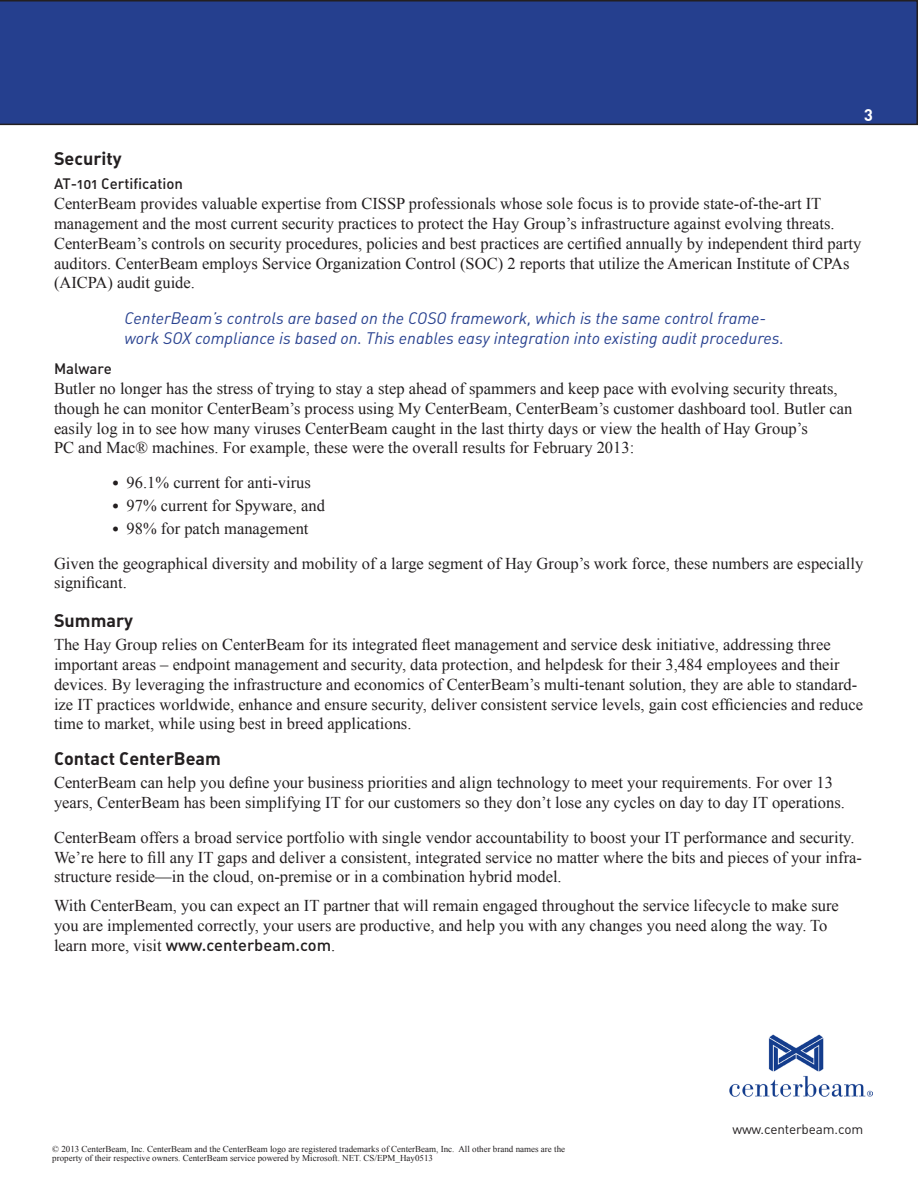
<style>
.page{position:relative;width:918px;height:1188px;background:#fff}
.page>*{position:absolute;margin:0;border:0;box-sizing:border-box;transform-origin:0 0}
.t1{font:18px "DIN Bold Alternate";color:#231f20}
.t2{font:16.5px/19.8px "Times New Roman";color:#231f20}
.t3{font:16.5px/19.8px "DIN Regular Italic Alt";color:#294290}
.t4{font:16.5px "DIN Bold Alternate";color:#fff}
.t5{font:15px "DIN Medium Alternate";color:#231f20}
.t6{font:13.5px "DIN";letter-spacing:-.01em;color:#231f20}
.t7{font:9px "Times New Roman";color:#231f20}
.s1{font-family:"DIN Medium Alternate";font-size:15px}
.s2{font-family:"DIN Medium Alternate"}
</style>
<div class="page">
<div style="left:0;top:0;width:918px;height:125px;background:#253f8e"></div>
<img style="left:730px;top:1035px;width:143px;height:62px">
<p class="t4" style="left:864px;top:102px;width:10px">3</p>
<p class="t1" style="left:54px;top:147px;width:69px">Security</p>
<p class="t5" style="left:54px;top:174px;width:131px">AT-101 Certification</p>
<p class="t2" style="left:54px;top:193px;width:809px">CenterBeam provides valuable expertise from CISSP professionals whose sole focus is to provide state-of-the-art IT management and the most current security practices to protect the Hay Group’s infrastructure against evolving threats.<br>CenterBeam’s controls on security procedures, policies and best practices are certified annually by independent third party auditors. CenterBeam employs Service Organization Control (SOC) 2 reports that utilize the American Institute of CPAs (AICPA) audit guide.</p>
<p class="t3" style="left:124px;top:308px;width:661px">CenterBeam’s controls are based on the COSO framework, which is the same control frame&shy;work SOX compliance is based on. This enables easy integration into existing audit procedures.</p>
<p class="t5" style="left:54px;top:359px;width:59px">Malware</p>
<p class="t2" style="left:54px;top:378px;width:800px">Butler no longer has the stress of trying to stay a step ahead of spammers and keep pace with evolving security threats, though he can monitor CenterBeam’s process using My CenterBeam, CenterBeam’s customer dashboard tool. Butler can easily log in to see how many viruses CenterBeam caught in the last thirty days or view the health of Hay Group’s<br>PC and Mac® machines. For example, these were the overall results for February 2013:</p>
<p class="t2" style="left:112px;top:472px;width:201px"><span class="s1">•</span> 96.1% current for anti-virus</p>
<p class="t2" style="left:112px;top:495px;width:215px"><span class="s1">•</span> 97% current for Spyware, and</p>
<p class="t2" style="left:112px;top:518px;width:198px"><span class="s1">•</span> 98% for patch management</p>
<p class="t2" style="left:54px;top:553px;width:811px">Given the geographical diversity and mobility of a large segment of Hay Group’s work force, these numbers are especially significant.</p>
<p class="t1" style="left:54px;top:609px;width:81px">Summary</p>
<p class="t2" style="left:54px;top:634px;width:811px">The Hay Group relies on CenterBeam for its integrated fleet management and service desk initiative, addressing three important areas – endpoint management and security, data protection, and helpdesk for their 3,484 employees and their devices. By leveraging the infrastructure and economics of CenterBeam’s multi-tenant solution, they are able to standard&shy;ize IT practices worldwide, enhance and ensure security, deliver consistent service levels, gain cost efficiencies and reduce time to market, while using best in breed applications.</p>
<p class="t1" style="left:54px;top:747px;width:168px">Contact CenterBeam</p>
<p class="t2" style="left:54px;top:772px;width:792px">CenterBeam can help you define your business priorities and align technology to meet your requirements. For over 13 years, CenterBeam has been simplifying IT for our customers so they don’t lose any cycles on day to day IT operations.</p>
<p class="t2" style="left:54px;top:827px;width:809px">CenterBeam offers a broad service portfolio with single vendor accountability to boost your IT performance and security.<br>We’re here to fill any IT gaps and deliver a consistent, integrated service no matter where the bits and pieces of your infra&shy;structure reside—in the cloud, on-premise or in a combination hybrid model.</p>
<p class="t2" style="left:54px;top:895px;width:786px">With CenterBeam, you can expect an IT partner that will remain engaged throughout the service lifecycle to make sure you are implemented correctly, your users are productive, and help you with any changes you need along the way. To learn more, visit <span class="s2">www.centerbeam.com</span>.</p>
<p class="t7" style="left:52px;top:1142px;width:514px">© 2013 CenterBeam, Inc. CenterBeam and the CenterBeam logo are registered trademarks of CenterBeam, Inc. All other brand names are the</p>
<p class="t7" style="left:52px;top:1151px;width:382px">property of their respective owners. CenterBeam service powered by Microsoft. NET. CS/EPM_Hay0513</p>
<p class="t6" style="left:732px;top:1121px;width:132px">www.centerbeam.com</p>
</div>
